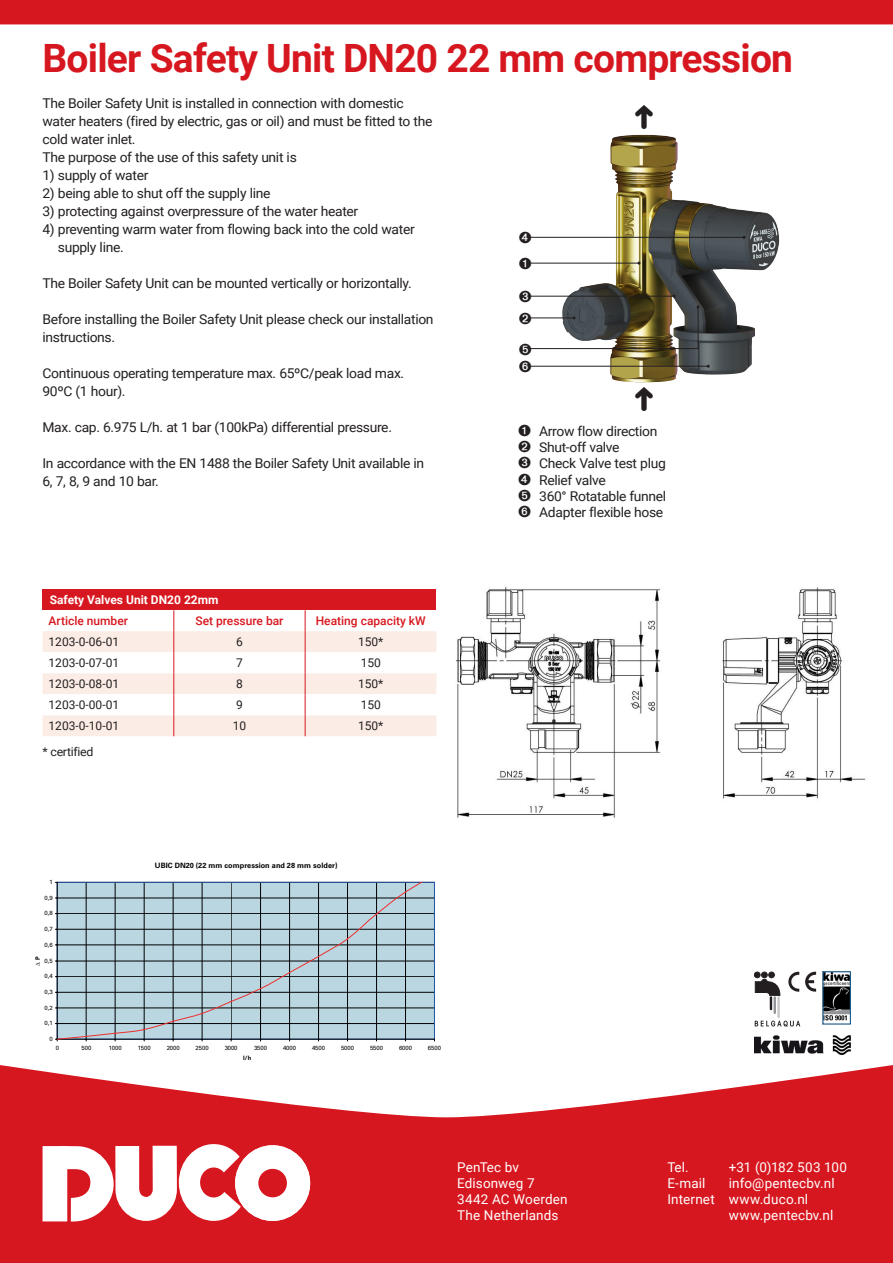
<style>
.page{position:relative;width:893px;height:1263px;background:#d7171f}
.page>*{position:absolute;margin:0;border:0;box-sizing:border-box;transform-origin:0 0}
.t1{font:700 39px "Roboto";letter-spacing:-.02em;color:#d7171f}
.t2{font:13.5px/18px "Roboto";letter-spacing:-.025em;color:#231f20}
.t3{font:13.5px/16.2px "Roboto";letter-spacing:.015em;color:#fff}
.t4{font:12px "Roboto";color:#231f20}
.t5{font:500 12px "Roboto";color:#d7171f}
.t6{font:700 12px "Roboto";color:#fff}
.t7{font:12px "Roboto";letter-spacing:-.025em;color:#231f20}
.t8{font:700 7.35px "Univers";letter-spacing:.005em;color:#000001}
.t9{font:6px "Univers";letter-spacing:-.015em;color:#000001}
.t10{font:700 6px "Univers";color:#000001}
.t11{font:700 6px "Arial";color:#000001}
.s1{font-family:"Univers"}
</style>
<div class="page">
<div style="left:0;top:24px;width:893px;height:1093px;background:#fff"></div>
<div style="left:235px;top:1145px;width:75px;height:76px;background:#fff;border-radius:50%"></div>
<div style="left:258px;top:1169px;width:29px;height:28px;background:#d7171f;border-radius:50%"></div>
<svg style="left:60px;top:1144px;width:181px;height:78px"></svg>
<div style="left:43px;top:1146px;width:24px;height:75px;background:#fff"></div>
<img style="left:450px;top:583px;width:418px;height:245px">
<div style="left:34px;top:850px;width:407px;height:219px;background:#fff"></div>
<div style="left:57px;top:882px;width:377px;height:157px;background:#bad7e1"></div>
<hr style="left:57px;top:1023px;width:377px;height:1px;background:#000001">
<hr style="left:57px;top:1008px;width:377px;height:1px;background:#000001">
<hr style="left:57px;top:992px;width:377px;height:1px;background:#000001">
<hr style="left:57px;top:976px;width:377px;height:1px;background:#000001">
<hr style="left:57px;top:961px;width:377px;height:1px;background:#000001">
<hr style="left:57px;top:945px;width:377px;height:1px;background:#000001">
<hr style="left:57px;top:929px;width:377px;height:1px;background:#000001">
<hr style="left:57px;top:913px;width:377px;height:1px;background:#000001">
<hr style="left:57px;top:898px;width:377px;height:1px;background:#000001">
<hr style="left:86px;top:882px;width:1px;height:157px;background:#000001">
<hr style="left:115px;top:882px;width:1px;height:157px;background:#000001">
<hr style="left:144px;top:882px;width:1px;height:157px;background:#000001">
<hr style="left:173px;top:882px;width:1px;height:157px;background:#000001">
<hr style="left:202px;top:882px;width:1px;height:157px;background:#000001">
<hr style="left:231px;top:882px;width:1px;height:157px;background:#000001">
<hr style="left:260px;top:882px;width:1px;height:157px;background:#000001">
<hr style="left:289px;top:882px;width:1px;height:157px;background:#000001">
<hr style="left:318px;top:882px;width:1px;height:157px;background:#000001">
<hr style="left:347px;top:882px;width:1px;height:157px;background:#000001">
<hr style="left:376px;top:882px;width:1px;height:157px;background:#000001">
<hr style="left:405px;top:882px;width:1px;height:157px;background:#000001">
<hr style="left:57px;top:882px;width:377px;height:1px;background:#275ca9">
<hr style="left:434px;top:882px;width:1px;height:157px;background:#275ca9">
<hr style="left:57px;top:882px;width:1px;height:157px;background:#000001">
<hr style="left:57px;top:1039px;width:377px;height:1px;background:#000001">
<svg style="left:55px;top:1036px;width:32px;height:5px"></svg>
<svg style="left:85px;top:891px;width:322px;height:146px"></svg>
<svg style="left:405px;top:882px;width:29px;height:11px"></svg>
<img style="left:754px;top:1030px;width:106px;height:31px">
<svg style="left:754px;top:972px;width:27px;height:37px"></svg>
<hr style="left:773px;top:997px;width:3px;height:16px;background:#939598">
<hr style="left:777px;top:997px;width:3px;height:20px;background:#c7c8ca">
<svg style="left:755px;top:1021px;width:45px;height:5px"></svg>
<img style="left:825px;top:974px;width:23px;height:48px">
<svg style="left:788px;top:971px;width:11px;height:21px"></svg>
<svg style="left:805px;top:971px;width:11px;height:21px"></svg>
<div style="left:43px;top:589px;width:393px;height:21px;background:#d7171f"></div>
<svg style="left:43px;top:610px;width:393px;height:126px;background:#fcf5f1"></svg>
<img style="left:562px;top:135px;width:116px;height:247px">
<hr style="left:531px;top:237px;width:213px;height:1px;background:#231f20">
<hr style="left:531px;top:263px;width:108px;height:1px;background:#231f20">
<hr style="left:531px;top:366px;width:177px;height:1px;background:#231f20">
<svg style="left:635px;top:387px;width:18px;height:24px"></svg>
<svg style="left:635px;top:105px;width:18px;height:24px"></svg>
<svg style="left:519px;top:257px;width:12px;height:12px"></svg>
<svg style="left:519px;top:232px;width:12px;height:12px"></svg>
<svg style="left:519px;top:291px;width:181px;height:64px;background:#89867c"></svg>
<svg style="left:519px;top:361px;width:12px;height:11px"></svg>
<p class="t1" style="left:43px;top:31px;width:752px">Boiler Safety Unit DN20 22 mm compression</p>
<p class="t2" style="left:43px;top:94px;width:391px">The Boiler Safety Unit is installed in connection with domestic water heaters (fired by electric, gas or oil) and must be fitted to the cold water inlet.</p>
<p class="t2" style="left:43px;top:148px;width:256px">The purpose of the use of this safety unit is</p>
<p class="t2" style="left:43px;top:166px;width:107px">1) supply of water</p>
<p class="t2" style="left:43px;top:184px;width:229px">2) being able to shut off the supply line</p>
<p class="t2" style="left:43px;top:202px;width:317px">3) protecting against overpressure of the water heater</p>
<p class="t2" style="left:58px;top:220px;width:358px;text-indent:-15px">4) preventing warm water from flowing back into the cold water supply line.</p>
<p class="t2" style="left:43px;top:274px;width:371px">The Boiler Safety Unit can be mounted vertically or horizontally.</p>
<p class="t2" style="left:43px;top:310px;width:393px">Before installing the Boiler Safety Unit please check our installation instructions.</p>
<p class="t2" style="left:43px;top:364px;width:363px">Continuous operating temperature max. 65ºC/peak load max.<br>90ºC (1 hour).</p>
<p class="t2" style="left:43px;top:418px;width:351px">Max. cap. 6.975 L/h. at 1 bar (100kPa) differential pressure.</p>
<p class="t2" style="left:43px;top:454px;width:383px">In accordance with the EN 1488 the Boiler Safety Unit available in<br>6, 7, 8, 9 and 10 bar.</p>
<p class="t6" style="left:50px;top:592px;width:170px">Safety Valves Unit DN20 22mm</p>
<p class="t5" style="left:49px;top:612px;width:81px">Article number</p>
<p class="t5" style="left:195px;top:612px;width:90px">Set pressure bar</p>
<p class="t5" style="left:316px;top:612px;width:111px">Heating capacity kW</p>
<p class="t4" style="left:49px;top:633px;width:72px">1203-0-06-01</p>
<p class="t4" style="left:236px;top:633px;width:8px">6</p>
<p class="t4" style="left:358px;top:633px;width:27px">150*</p>
<p class="t4" style="left:49px;top:654px;width:72px">1203-0-07-01</p>
<p class="t4" style="left:236px;top:654px;width:8px">7</p>
<p class="t4" style="left:361px;top:654px;width:22px">150</p>
<p class="t4" style="left:49px;top:675px;width:72px">1203-0-08-01</p>
<p class="t4" style="left:236px;top:675px;width:8px">8</p>
<p class="t4" style="left:358px;top:675px;width:27px">150*</p>
<p class="t4" style="left:49px;top:696px;width:72px">1203-0-00-01</p>
<p class="t4" style="left:236px;top:696px;width:8px">9</p>
<p class="t4" style="left:361px;top:696px;width:22px">150</p>
<p class="t4" style="left:49px;top:717px;width:72px">1203-0-10-01</p>
<p class="t4" style="left:233px;top:717px;width:15px">10</p>
<p class="t4" style="left:358px;top:717px;width:27px">150*</p>
<p class="t7" style="left:43px;top:743px;width:52px">* certified</p>
<p class="t2" style="left:518px;top:422px;width:141px">➊ Arrow flow direction</p>
<p class="t2" style="left:518px;top:438px;width:103px">➋ Shut-off valve</p>
<p class="t2" style="left:518px;top:454px;width:149px">➌ Check Valve test plug</p>
<p class="t2" style="left:518px;top:470px;width:89px">➍ Relief valve</p>
<p class="t2" style="left:518px;top:487px;width:150px">➎ 360° Rotatable funnel</p>
<p class="t2" style="left:518px;top:503px;width:147px">➏ Adapter flexible hose</p>
<p class="t9" style="left:49px;top:878px;width:5px">1</p>
<p class="t9" style="left:44px;top:894px;width:10px">0,9</p>
<p class="t9" style="left:44px;top:910px;width:10px">0,8</p>
<p class="t9" style="left:44px;top:925px;width:10px">0,7</p>
<p class="t9" style="left:44px;top:941px;width:10px">0,6</p>
<p class="t11" style="left:34px;top:966px;width:11px;rotate:-90deg">∆ <span class="s1">P</span></p>
<p class="t9" style="left:44px;top:957px;width:10px">0,5</p>
<p class="t9" style="left:44px;top:973px;width:10px">0,4</p>
<p class="t9" style="left:44px;top:988px;width:10px">0,3</p>
<p class="t9" style="left:44px;top:1004px;width:10px">0,2</p>
<p class="t9" style="left:44px;top:1020px;width:10px">0,1</p>
<p class="t9" style="left:49px;top:1035px;width:5px">0</p>
<p class="t8" style="left:155px;top:861px;width:184px">UBIC DN20 (22 mm compression and 28 mm solder)</p>
<p class="t9" style="left:56px;top:1044px;width:5px">0</p>
<p class="t9" style="left:82px;top:1044px;width:11px">500</p>
<p class="t9" style="left:109px;top:1044px;width:15px">1000</p>
<p class="t9" style="left:138px;top:1044px;width:14px">1500</p>
<p class="t9" style="left:167px;top:1044px;width:15px">2000</p>
<p class="t9" style="left:196px;top:1044px;width:15px">2500</p>
<p class="t9" style="left:225px;top:1044px;width:14px">3000</p>
<p class="t9" style="left:254px;top:1044px;width:15px">3500</p>
<p class="t9" style="left:283px;top:1044px;width:14px">4000</p>
<p class="t9" style="left:312px;top:1044px;width:14px">4500</p>
<p class="t9" style="left:341px;top:1044px;width:15px">5000</p>
<p class="t9" style="left:370px;top:1044px;width:14px">5500</p>
<p class="t9" style="left:399px;top:1044px;width:15px">6000</p>
<p class="t9" style="left:428px;top:1044px;width:15px">6500</p>
<p class="t10" style="left:243px;top:1055px;width:10px">l/h</p>
<p class="t3" style="left:457px;top:1158px;width:112px">PenTec bv<br>Edisonweg 7<br>3442 AC Woerden<br>The Netherlands</p>
<p class="t3" style="left:667px;top:1158px;width:23px">Tel.</p>
<p class="t3" style="left:729px;top:1158px;width:120px">+31 (0)182 503 100</p>
<p class="t3" style="left:667px;top:1174px;width:40px">E-mail</p>
<p class="t3" style="left:729px;top:1174px;width:107px">info@pentecbv.nl</p>
<p class="t3" style="left:667px;top:1191px;width:142px">Internet www.duco.nl</p>
<p class="t3" style="left:729px;top:1207px;width:106px">www.pentecbv.nl</p>
</div>
